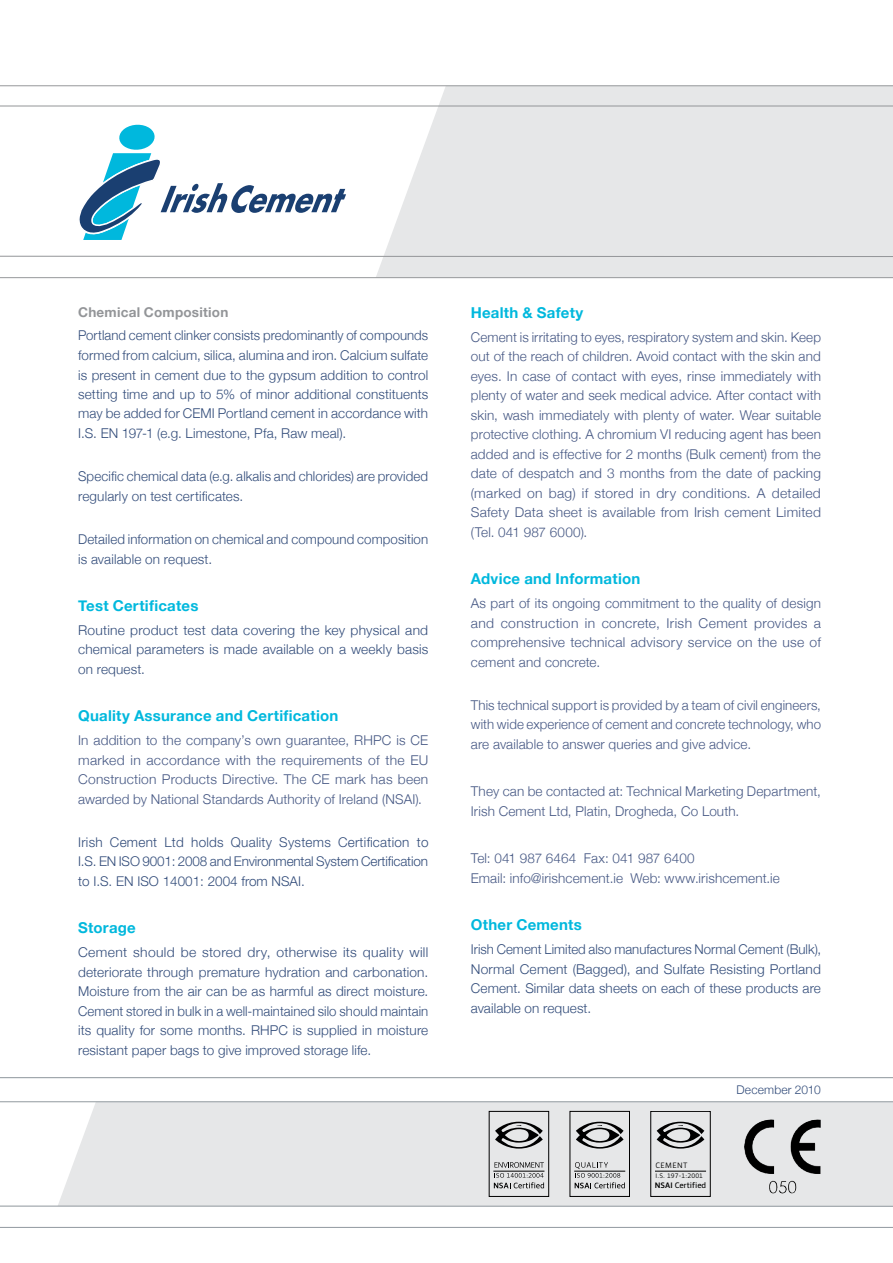
<style>
.page{position:relative;width:893px;height:1263px;background:#fff}
.page>*{position:absolute;margin:0;border:0;box-sizing:border-box;transform-origin:0 0}
.t1{font:700 15px "Helvetica Neue";letter-spacing:.015em;color:#00b8dd}
.t2{font:300 13.5px/19.5px "Helvetica Neue";letter-spacing:.01em;color:#465884;text-align:justify}
.t3{font:300 13.5px/19.5px "Helvetica Neue";letter-spacing:.01em;color:#324c7a;text-align:justify}
.t4{font:300 13.5px/19.5px "Helvetica Neue LT Std";letter-spacing:-.01em;color:#324c7a;text-align:justify}
.t5{font:700 13.5px "Helvetica Neue";letter-spacing:.015em;color:#939598}
.t6{font:300 12px "Helvetica Neue";letter-spacing:.015em;color:#324c7a}
.t7{font:8.25px "Priva Pro Two";letter-spacing:-.015em;color:#000}
.t8{font:8.1px "Priva Pro One";letter-spacing:.035em;color:#000}
.t9{font:6.75px "Priva Pro One";letter-spacing:.025em;color:#000}
.s1{font-family:"Priva Pro Three"}
</style>
<div class="page">
<svg style="left:0;top:85px;width:893px;height:193px"></svg>
<hr style="left:0;top:1077px;width:893px;height:1px;background:#8e969c">
<svg style="left:0;top:1101px;width:893px;height:127px"></svg>
<img style="left:759px;top:1119px;width:62px;height:55px">
<div style="left:489px;top:1111px;width:60px;height:85px;border:1px solid #000"></div>
<svg style="left:495px;top:1122px;width:48px;height:26px"></svg>
<hr style="left:493px;top:1171px;width:51px;height:1px;background:#000">
<svg style="left:494px;top:1162px;width:50px;height:26px"></svg>
<div style="left:570px;top:1111px;width:60px;height:85px;border:1px solid #000"></div>
<svg style="left:576px;top:1122px;width:48px;height:26px"></svg>
<hr style="left:574px;top:1171px;width:51px;height:1px;background:#000">
<svg style="left:575px;top:1162px;width:50px;height:26px"></svg>
<svg style="left:657px;top:1122px;width:47px;height:26px"></svg>
<hr style="left:655px;top:1171px;width:51px;height:1px;background:#000">
<p class="t5" style="left:78px;top:304px;width:152px">Chemical Composition</p>
<p class="t3" style="left:78px;top:326px;width:352px">Portland cement clinker consists predominantly of compounds formed from calcium, silica, alumina and iron. Calcium sulfate is present in cement due to the gypsum addition to control setting time and up to 5% of minor additional constituents may be added for CEMI Portland cement in accordance with I.S. EN 197-1 (e.g. Limestone, Pfa, Raw meal).</p>
<p class="t3" style="left:78px;top:466px;width:352px">Specific chemical data (e.g. alkalis and chlorides) are provided regularly on test certificates.</p>
<p class="t3" style="left:78px;top:529px;width:352px">Detailed information on chemical and compound composition is available on request.</p>
<p class="t1" style="left:78px;top:596px;width:122px">Test Certificates</p>
<p class="t3" style="left:78px;top:620px;width:352px">Routine product test data covering the key physical and chemical parameters is made available on a weekly basis on request.</p>
<p class="t1" style="left:78px;top:707px;width:262px">Quality Assurance and Certification</p>
<p class="t2" style="left:78px;top:730px;width:352px">In addition to the company’s own guarantee, RHPC is CE marked in accordance with the requirements of the EU Construction Products Directive. The CE mark has been awarded by National Standards Authority of Ireland (NSAI).</p>
<p class="t4" style="left:78px;top:832px;width:352px">Irish Cement Ltd holds Quality Systems Certification to I.S. EN ISO 9001: 2008 and Environmental System Certification to I.S. EN ISO 14001: 2004 from NSAI.</p>
<p class="t1" style="left:78px;top:919px;width:59px">Storage</p>
<p class="t3" style="left:78px;top:942px;width:352px">Cement should be stored dry, otherwise its quality will deteriorate through premature hydration and carbonation.<br>Moisture from the air can be as harmful as direct moisture.<br>Cement stored in bulk in a well-maintained silo should maintain its quality for some months. RHPC is supplied in moisture resistant paper bags to give improved storage life.</p>
<p class="t1" style="left:471px;top:303px;width:114px">Health &amp; Safety</p>
<p class="t2" style="left:471px;top:327px;width:352px">Cement is irritating to eyes, respiratory system and skin. Keep out of the reach of children. Avoid contact with the skin and eyes. In case of contact with eyes, rinse immediately with plenty of water and seek medical advice. After contact with skin, wash immediately with plenty of water. Wear suitable protective clothing. A chromium VI reducing agent has been added and is effective for 2 months (Bulk cement) from the date of despatch and 3 months from the date of packing (marked on bag) if stored in dry conditions. A detailed Safety Data sheet is available from Irish cement Limited (Tel. 041 987 6000).</p>
<p class="t1" style="left:471px;top:570px;width:171px">Advice and Information</p>
<p class="t2" style="left:471px;top:593px;width:352px">As part of its ongoing commitment to the quality of design and construction in concrete, Irish Cement provides a comprehensive technical advisory service on the use of cement and concrete.</p>
<p class="t2" style="left:471px;top:695px;width:352px">This technical support is provided by a team of civil engineers, with wide experience of cement and concrete technology, who are available to answer queries and give advice.</p>
<p class="t2" style="left:471px;top:781px;width:352px">They can be contacted at: Technical Marketing Department,<br>Irish Cement Ltd, Platin, Drogheda, Co Louth.</p>
<p class="t2" style="left:471px;top:848px;width:311px">Tel: 041 987 6464 Fax: 041 987 6400<br>Email: info@irishcement.ie Web: www.irishcement.ie</p>
<p class="t1" style="left:471px;top:916px;width:113px">Other Cements</p>
<p class="t3" style="left:471px;top:939px;width:352px">Irish Cement Limited also manufactures Normal Cement (Bulk), Normal Cement (Bagged), and Sulfate Resisting Portland Cement. Similar data sheets on each of these products are available on request.</p>
<p class="t8" style="left:655px;top:1159px;width:34px">CEMENT</p>
<p class="t7" style="left:655px;top:1179px;width:53px"><span class="s1">NSAI</span> Certified</p>
<p class="t9" style="left:655px;top:1170px;width:49px">I.S. 197-1:2001</p>
<p class="t6" style="left:736px;top:1082px;width:86px">December 2010</p>
</div>
